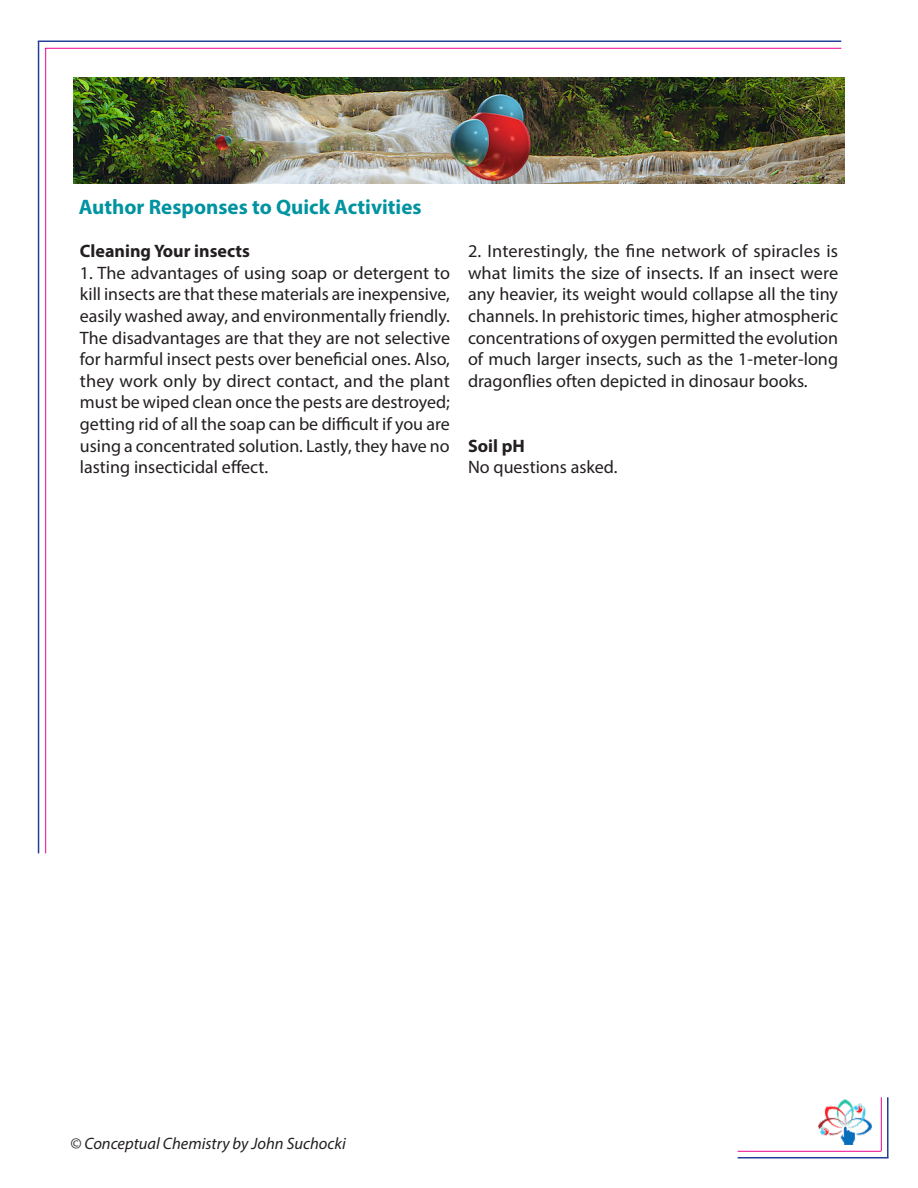
<style>
.page{position:relative;width:918px;height:1188px;background:#fff}
.page>*{position:absolute;margin:0;border:0;box-sizing:border-box;transform-origin:0 0}
.t1{font:700 21px "Myriad Pro";color:#0093a0}
.t2{font:18px/21.6px "Myriad Pro";color:#231f20;text-align:justify}
.t3{font:700 18px "Myriad Pro";color:#231f20}
.t4{font:italic 16.5px "Myriad Pro";color:#231f20}
</style>
<div class="page">
<img style="left:818px;top:1099px;width:53px;height:45px">
<hr style="left:38px;top:41px;width:1px;height:812px;background:#223f99">
<hr style="left:38px;top:40px;width:803px;height:2px;background:#223f99">
<hr style="left:45px;top:48px;width:1px;height:805px;background:#ed028c">
<hr style="left:45px;top:48px;width:796px;height:1px;background:#ed028c">
<hr style="left:887px;top:1097px;width:2px;height:61px;background:#223f99">
<hr style="left:738px;top:1157px;width:151px;height:2px;background:#223f99">
<hr style="left:881px;top:1097px;width:1px;height:54px;background:#ed028c">
<hr style="left:738px;top:1151px;width:143px;height:1px;background:#ed028c">
<img style="left:73px;top:78px;width:772px;height:106px">
<p class="t1" style="left:79px;top:193px;width:344px">Author Responses to Quick Activities</p>
<p class="t3" style="left:80px;top:239px;width:171px">Cleaning Your insects</p>
<p class="t2" style="left:80px;top:262px;width:372px">1. The advantages of using soap or detergent to kill insects are that these materials are inexpensive, easily washed away, and environmentally friendly.<br>The disadvantages are that they are not selective for harmful insect pests over beneficial ones. Also, they work only by direct contact, and the plant must be wiped clean once the pests are destroyed; getting rid of all the soap can be difficult if you are using a concentrated solution. Lastly, they have no lasting insecticidal effect.</p>
<p class="t2" style="left:468px;top:240px;width:372px">2. Interestingly, the fine network of spiracles is what limits the size of insects. If an insect were any heavier, its weight would collapse all the tiny channels. In prehistoric times, higher atmospheric concentrations of oxygen permitted the evolution of much larger insects, such as the 1-meter-long dragonflies often depicted in dinosaur books.</p>
<p class="t3" style="left:468px;top:434px;width:58px">Soil pH</p>
<p class="t2" style="left:468px;top:456px;width:151px">No questions asked.</p>
<p class="t4" style="left:70px;top:1134px;width:277px">© Conceptual Chemistry by John Suchocki</p>
</div>
